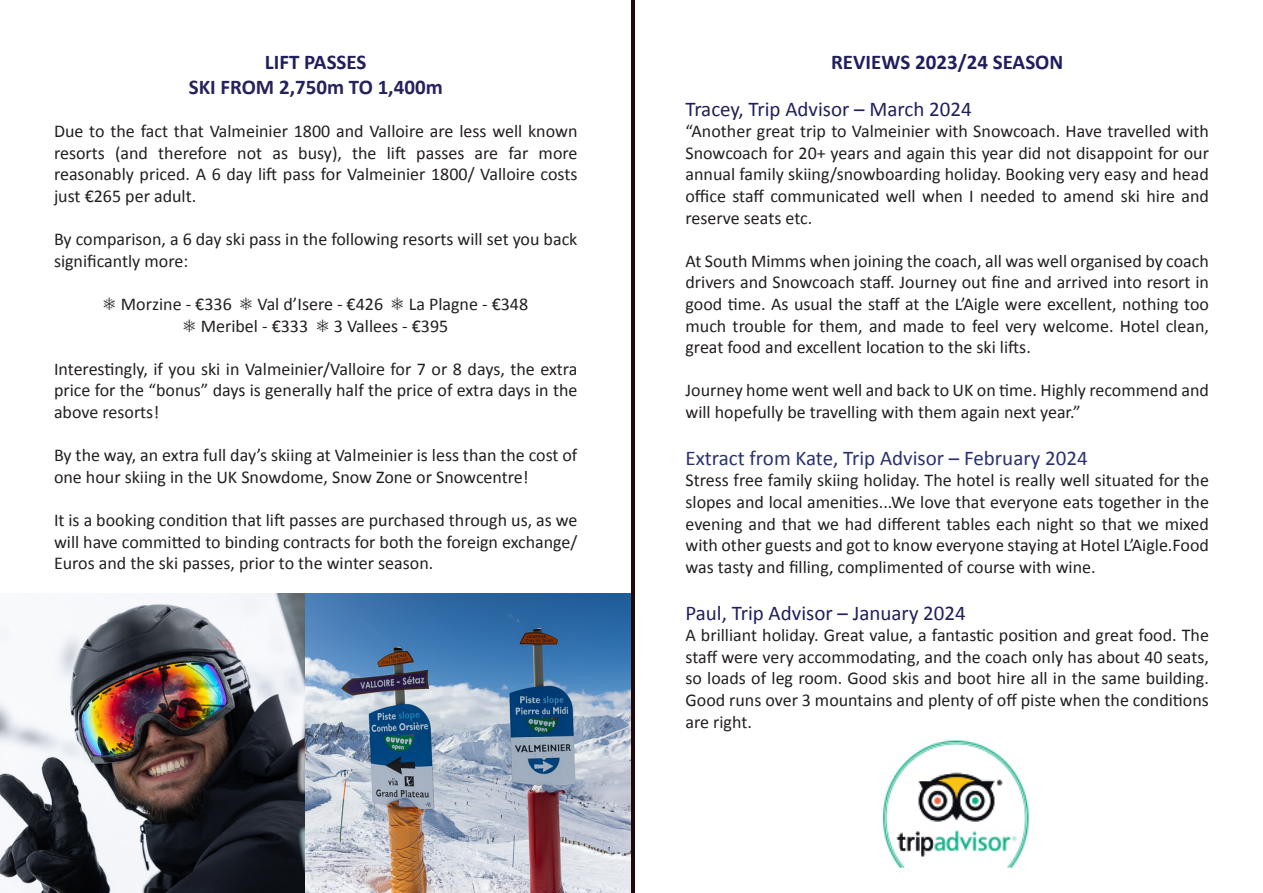
<style>
.page{position:relative;width:1263px;height:893px;background:#fff}
.page>*{position:absolute;margin:0;border:0;box-sizing:border-box;transform-origin:0 0}
.t1{font:21px "Calibri";color:#201f5e}
.t2{font:21px "Calibri";color:#29326e}
.t3{font:700 21px "Calibri";color:#201f5e}
.t4{font:700 21px "Calibri";color:#26225d}
.t5{font:18px/21.6px "Calibri";color:#231f20;text-align:justify}
</style>
<div class="page">
<img style="left:883px;top:740px;width:146px;height:128px">
<img style="left:0;top:594px;width:631px;height:299px">
<hr style="left:631px;top:0;width:4px;height:892px;background:#1f090b">
<p class="t3" style="left:265px;top:47px;width:103px">LIFT PASSES</p>
<p class="t4" style="left:189px;top:72px;width:255px">SKI FROM 2,750m TO 1,400m</p>
<p class="t5" style="left:54px;top:120px;width:525px">Due to the fact that Valmeinier 1800 and Valloire are less well known resorts (and therefore not as busy), the lift passes are far more reasonably priced. A 6 day lift pass for Valmeinier 1800/ Valloire costs just €265 per adult.</p>
<p class="t5" style="left:54px;top:228px;width:525px">By comparison, a 6 day ski pass in the following resorts will set you back significantly more:</p>
<p class="t5" style="left:103px;top:293px;width:426px">❅ Morzine - €336 ❅ Val d’Isere - €426 ❅ La Plagne - €348</p>
<p class="t5" style="left:183px;top:314px;width:267px">❅ Meribel - €333 ❅ 3 Vallees - €395</p>
<p class="t5" style="left:54px;top:357px;width:525px">Interestingly, if you ski in Valmeinier/Valloire for 7 or 8 days, the extra price for the “bonus” days is generally half the price of extra days in the above resorts!</p>
<p class="t5" style="left:54px;top:444px;width:525px">By the way, an extra full day’s skiing at Valmeinier is less than the cost of one hour skiing in the UK Snowdome, Snow Zone or Snowcentre!</p>
<p class="t5" style="left:54px;top:509px;width:525px">It is a booking condition that lift passes are purchased through us, as we will have committed to binding contracts for both the foreign exchange/ Euros and the ski passes, prior to the winter season.</p>
<p class="t3" style="left:831px;top:47px;width:234px">REVIEWS 2023/24 SEASON</p>
<p class="t1" style="left:685px;top:94px;width:288px">Tracey, Trip Advisor – March 2024</p>
<p class="t5" style="left:685px;top:120px;width:525px">“Another great trip to Valmeinier with Snowcoach. Have travelled with Snowcoach for 20+ years and again this year did not disappoint for our annual family skiing/snowboarding holiday. Booking very easy and head office staff communicated well when I needed to amend ski hire and reserve seats etc.</p>
<p class="t5" style="left:685px;top:249px;width:525px">At South Mimms when joining the coach, all was well organised by coach drivers and Snowcoach staff. Journey out fine and arrived into resort in good time. As usual the staff at the L’Aigle were excellent, nothing too much trouble for them, and made to feel very welcome. Hotel clean, great food and excellent location to the ski lifts.</p>
<p class="t5" style="left:685px;top:379px;width:525px">Journey home went well and back to UK on time. Highly recommend and will hopefully be travelling with them again next year.”</p>
<p class="t2" style="left:685px;top:443px;width:404px">Extract from Kate, Trip Advisor – February 2024</p>
<p class="t5" style="left:685px;top:469px;width:525px">Stress free family skiing holiday. The hotel is really well situated for the slopes and local amenities...We love that everyone eats together in the evening and that we had different tables each night so that we mixed with other guests and got to know everyone staying at Hotel L’Aigle.Food was tasty and filling, complimented of course with wine.</p>
<p class="t1" style="left:685px;top:598px;width:282px">Paul, Trip Advisor – January 2024</p>
<p class="t5" style="left:685px;top:624px;width:525px">A brilliant holiday. Great value, a fantastic position and great food. The staff were very accommodating, and the coach only has about 40 seats, so loads of leg room. Good skis and boot hire all in the same building.<br>Good runs over 3 mountains and plenty of off piste when the conditions are right.</p>
</div>
